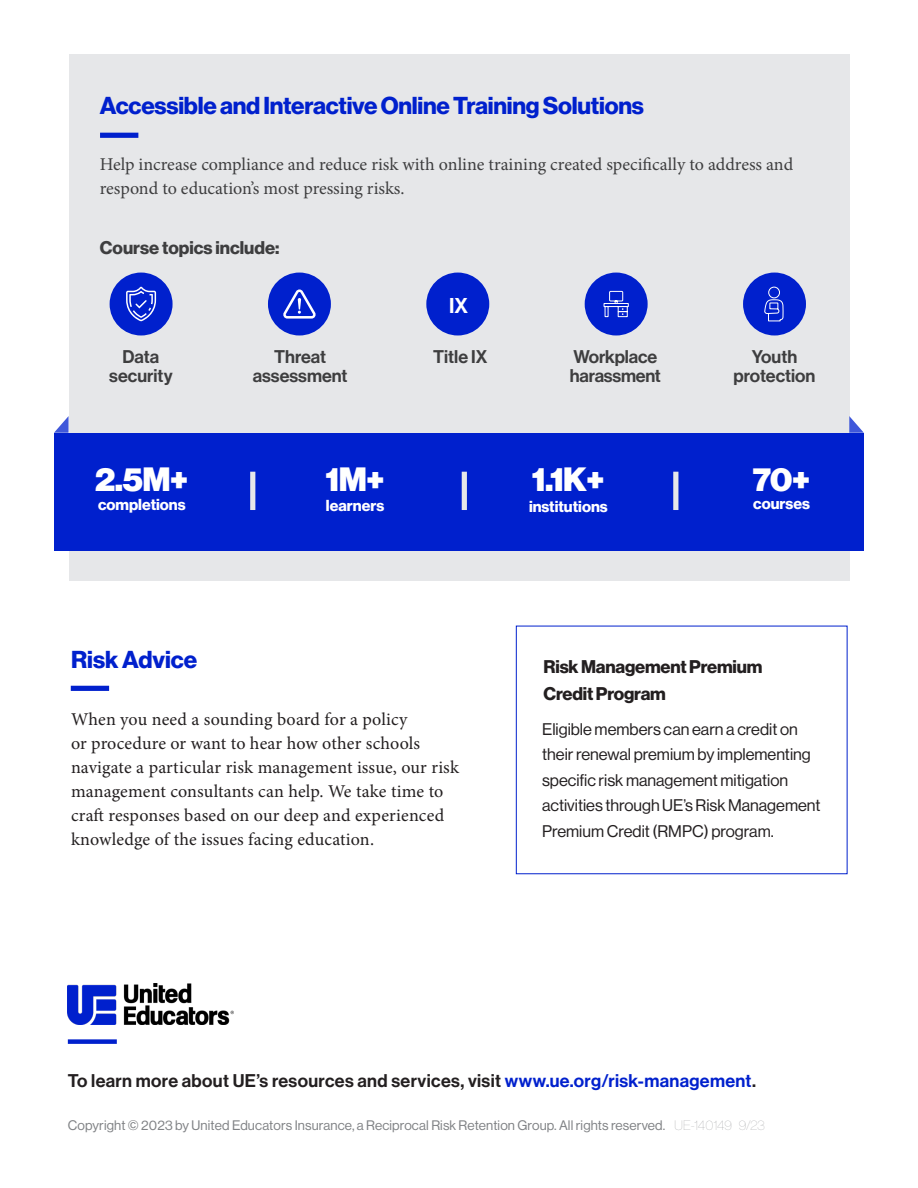
<style>
.page{position:relative;width:918px;height:1188px;background:#fff}
.page>*{position:absolute;margin:0;border:0;box-sizing:border-box;transform-origin:0 0}
.t1{font:33px "N Haas Grotesk DS Pro 95 Blk";letter-spacing:-.02em;color:#fff}
.t2{font:24px "N Haas Grotesk DS Pro 75 Bd";letter-spacing:-.01em;color:#0020cd}
.t3{font:21px "N Haas Grotesk DS Pro 65 Md";color:#fff}
.t4{font:18px/24px "Minion Pro";letter-spacing:.005em;color:#231f20}
.t5{font:18px/24px "Minion Pro";color:#3e3e3f}
.t6{font:18px "N Haas Grotesk DS Pro 65 Md";letter-spacing:.02em;color:#231f20}
.t7{font:18px/19.5px "N Haas Grotesk DS Pro 65 Md";color:#3e3e3f;text-align:center}
.t8{font:18px/27px "N Haas Grotesk DS Pro 75 Bd";letter-spacing:-.01em;color:#231f20}
.t9{font:18px "N Haas Grotesk DS Pro 75 Bd";color:#3e3e3f}
.t10{font:16.5px/25.5px "N Haas Grotesk DS Pro 55 Rg";color:#231f20}
.t11{font:15.6px "N Haas Grotesk DS Pro 75 Bd";color:#fff}
.t12{font:13.5px "N Haas Grotesk DS Pro 55 Rg";letter-spacing:.01em;color:#808285}
.s1{color:#0020cd}
.s2{font-family:"N Haas Grotesk DS Pro 15 Ult Th"}
</style>
<div class="page">
<div style="left:69px;top:54px;width:780px;height:526px;background:#e6e7e9"></div>
<div style="left:68px;top:1039px;width:49px;height:5px;background:#0020cd"></div>
<img style="left:68px;top:983px;width:166px;height:42px">
<div style="left:71px;top:686px;width:38px;height:5px;background:#0020cd"></div>
<div style="left:426px;top:273px;width:63px;height:62px;background:#0020cd;border-radius:50%"></div>
<div style="left:110px;top:273px;width:63px;height:62px;background:#0020cd;border-radius:50%"></div>
<svg style="left:126px;top:287px;width:30px;height:34px"></svg>
<div style="left:268px;top:273px;width:63px;height:62px;background:#0020cd;border-radius:50%"></div>
<svg style="left:283px;top:289px;width:33px;height:30px"></svg>
<div style="left:743px;top:273px;width:63px;height:62px;background:#0020cd;border-radius:50%"></div>
<svg style="left:764px;top:286px;width:20px;height:36px"></svg>
<div style="left:585px;top:273px;width:63px;height:62px;background:#0020cd;border-radius:50%"></div>
<svg style="left:603px;top:290px;width:26px;height:28px"></svg>
<div style="left:100px;top:133px;width:38px;height:5px;background:#0020cd"></div>
<svg style="left:54px;top:416px;width:15px;height:17px"></svg>
<svg style="left:849px;top:416px;width:15px;height:17px"></svg>
<div style="left:54px;top:433px;width:810px;height:117px;background:#0020cd"></div>
<div style="left:250px;top:472px;width:5px;height:38px;background:#e6e7e9"></div>
<div style="left:462px;top:472px;width:5px;height:38px;background:#e6e7e9"></div>
<div style="left:673px;top:472px;width:5px;height:38px;background:#e6e7e9"></div>
<h2 class="t2" style="left:100px;top:92px;width:546px">Accessible and Interactive Online Training Solutions</h2>
<p class="t5" style="left:100px;top:153px;width:695px">Help increase compliance and reduce risk with online training created specifically to address and respond to education’s most pressing risks.</p>
<p class="t9" style="left:100px;top:237px;width:181px">Course topics include:</p>
<p class="t3" style="left:449px;top:293px;width:20px">IX</p>
<p class="t7" style="left:109px;top:347px;width:65px">Data security</p>
<h1 class="t1" style="left:95px;top:460px;width:95px">2.5M+</h1>
<p class="t11" style="left:98px;top:496px;width:89px">completions</p>
<p class="t7" style="left:253px;top:347px;width:96px">Threat assessment</p>
<p class="t7" style="left:433px;top:347px;width:56px">Title IX</p>
<p class="t7" style="left:570px;top:347px;width:93px;text-align:left">Workplace harassment</p>
<p class="t7" style="left:734px;top:347px;width:83px">Youth protection</p>
<h1 class="t1" style="left:325px;top:460px;width:61px">1M+</h1>
<p class="t11" style="left:326px;top:496px;width:60px">learners</p>
<h1 class="t1" style="left:532px;top:460px;width:75px">1.1K+</h1>
<p class="t11" style="left:529px;top:497px;width:80px">institutions</p>
<h1 class="t1" style="left:753px;top:460px;width:59px">70+</h1>
<p class="t11" style="left:753px;top:495px;width:58px">courses</p>
<h2 class="t2" style="left:71px;top:646px;width:128px">Risk Advice</h2>
<p class="t4" style="left:71px;top:707px;width:389px">When you need a sounding board for a policy<br>or procedure or want to hear how other schools navigate a particular risk management issue, our risk management consultants can help. We take time to craft responses based on our deep and experienced knowledge of the issues facing education.</p>
<p class="t8" style="left:544px;top:653px;width:220px">Risk Management Premium<br>Credit Program</p>
<p class="t10" style="left:542px;top:716px;width:280px">Eligible members can earn a credit on their renewal premium by implementing specific risk management mitigation activities through UE’s Risk Management Premium Credit (RMPC) program.</p>
<p class="t6" style="left:68px;top:1071px;width:690px">To learn more about UE’s resources and services, visit <span class="s1">www.ue.org/risk-management</span>.</p>
<p class="t12" style="left:68px;top:1118px;width:699px">Copyright © 2023 by United Educators Insurance, a Reciprocal Risk Retention Group. All rights reserved. <span class="s2">UE-140149 9/23</span></p>
</div>
